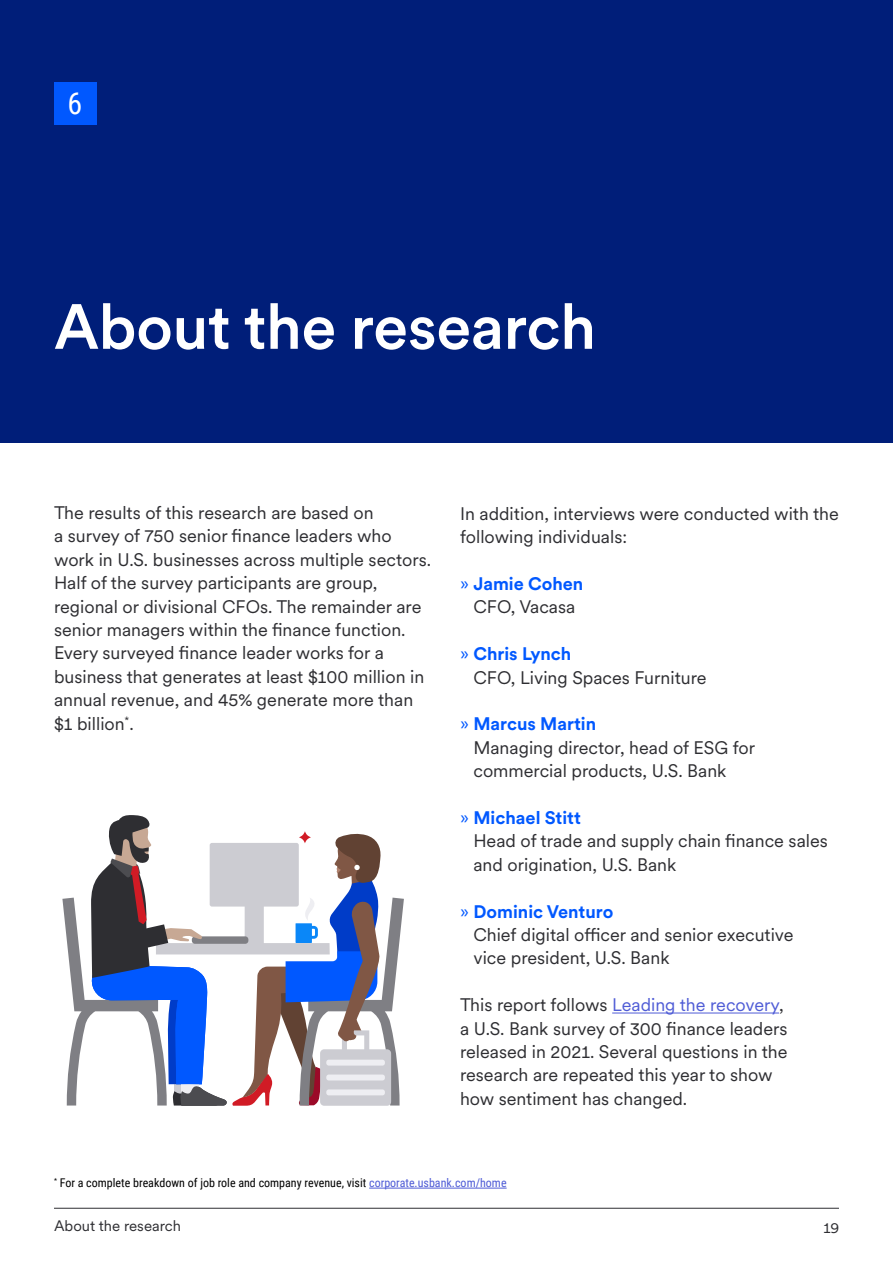
<style>
.page{position:relative;width:893px;height:1263px;background:#fff}
.page>*{position:absolute;margin:0;border:0;box-sizing:border-box;transform-origin:0 0}
.t1{font:500 63px "U.S.Bank Circular";letter-spacing:-.01em;color:#fff}
.t2{font:30px "Roboto Condensed";color:#fff}
.t3{font:18px/23.4px "U.S.Bank Circular";color:#2e2e32}
.t4{font:700 18px/23.4px "U.S.Bank Circular";color:#0058ff;text-align:center}
.t5{font:15px "U.S.Bank Circular";color:#2e2e32}
.t6{font:12px "Roboto Condensed";color:#000}
.s1{font-weight:400}
.s2{font-weight:400;color:#2e2e32}
.s3{color:#0058ff}
.s4{font-weight:700;color:#0058ff}
.s5{color:#4f5cd6}
</style>
<div class="page">
<svg style="left:62px;top:815px;width:342px;height:291px"></svg>
<svg style="left:299px;top:831px;width:12px;height:12px"></svg>
<div style="left:0;top:0;width:893px;height:442px;background:#001e79"></div>
<hr style="left:54px;top:1208px;width:785px;height:1px;background:#2e2e32">
<div style="left:54px;top:82px;width:42px;height:42px;background:#0058ff"></div>
<hr style="left:612px;top:1012px;width:167px;height:1px;background:#4f5cd6">
<hr style="left:369px;top:1188px;width:138px;height:1px;background:#4f5cd6">
<h2 class="t2" style="left:68px;top:82px;width:16px">6</h2>
<h1 class="t1" style="left:54px;top:284px;width:544px">About the research</h1>
<p class="t3" style="left:54px;top:500px;width:379px">The results of this research are based on<br>a survey of 750 senior finance leaders who work in U.S. businesses across multiple sectors.<br>Half of the survey participants are group, regional or divisional CFOs. The remainder are senior managers within the finance function.<br>Every surveyed finance leader works for a business that generates at least $100 million in annual revenue, and 45% generate more than $1 billion<sup>*</sup>.</p>
<p class="t3" style="left:460px;top:501px;width:380px">In addition, interviews were conducted with the following individuals:</p>
<p class="t4" style="left:460px;top:571px;width:125px"><span class="s1">»</span> Jamie Cohen<br><span class="s2">CFO, Vacasa</span></p>
<p class="t3" style="left:473px;top:641px;width:235px;text-indent:-13px"><span class="s3">»</span> <span class="s4">Chris Lynch<br></span>CFO, Living Spaces Furniture</p>
<p class="t3" style="left:473px;top:712px;width:283px;text-indent:-13px"><span class="s3">»</span> <span class="s4">Marcus Martin<br></span>Managing director, head of ESG for commercial products, U.S. Bank</p>
<p class="t3" style="left:473px;top:805px;width:356px;text-indent:-13px"><span class="s3">»</span> <span class="s4">Michael Stitt<br></span>Head of trade and supply chain finance sales and origination, U.S. Bank</p>
<p class="t3" style="left:473px;top:899px;width:322px;text-indent:-13px"><span class="s3">»</span> <span class="s4">Dominic Venturo<br></span>Chief digital officer and senior executive vice president, U.S. Bank</p>
<p class="t3" style="left:460px;top:992px;width:329px">This report follows <span class="s5">Leading the recovery</span>, a U.S. Bank survey of 300 finance leaders released in 2021. Several questions in the research are repeated this year to show how sentiment has changed.</p>
<p class="t6" style="left:54px;top:1174px;width:454px"><sup>*</sup> For a complete breakdown of job role and company revenue, visit <span class="s5">corporate.usbank.com/home</span></p>
<p class="t5" style="left:54px;top:1216px;width:129px">About the research</p>
<p class="t5" style="left:823px;top:1217px;width:17px">19</p>
</div>
